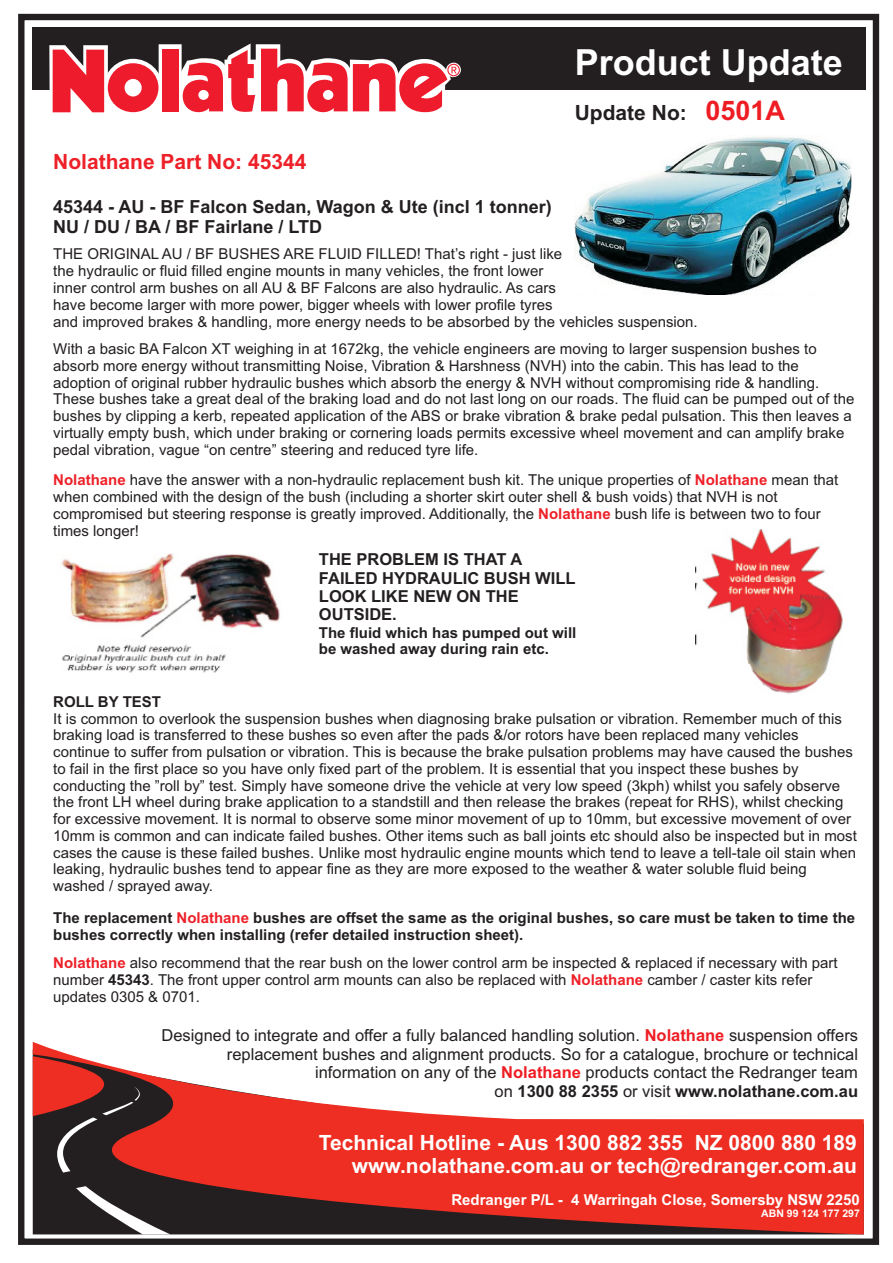
<style>
.page{position:relative;width:893px;height:1263px;background:#fff}
.page>*{position:absolute;margin:0;border:0;box-sizing:border-box;transform-origin:0 0}
.t1{font:700 36px "Arial";color:#fff}
.t2{font:700 27px "Arial";color:#ee1d23}
.t3{font:700 21px/23.4px "Arial";color:#fff;text-align:right}
.t4{font:700 21px "Arial";color:#ee2028}
.t5{font:700 21px "Arial";color:#231f20}
.t6{font:700 18px/20.1px "Arial";color:#231f20}
.t7{font:16.5px/18.5px "Arial";color:#231f20;text-align:right}
.t8{font:700 16.5px/18.5px "Arial";color:#231f20}
.t9{font:15px/16.8px "Arial";color:#231f20}
.t10{font:700 15px/16.8px "Arial";color:#231f20}
.t11{font:700 15px "Arial";color:#fff}
.t12{font:700 10.5px "Arial";color:#fff}
.s1{font-weight:700;color:#ee2028}
.s2{color:#ee2028}
.s3{font-weight:700}
.s4{font-weight:700;color:#ee1d23}
</style>
<div class="page">
<div style="left:18px;top:14px;width:861px;height:1231px;border:6px solid #231f20"></div>
<div style="left:32px;top:28px;width:833px;height:62px;background:#231f20"></div>
<svg style="left:49px;top:43px;width:411px;height:70px"></svg>
<svg style="left:18px;top:1042px;width:846px;height:192px;fill:#ee2e22"></svg>
<svg style="left:57px;top:1086px;width:113px;height:148px;background:#593332"></svg>
<img style="left:574px;top:135px;width:277px;height:160px">
<img style="left:61px;top:553px;width:219px;height:120px">
<img style="left:695px;top:530px;width:148px;height:164px">
<h1 class="t1" style="left:575px;top:48px;width:270px">Product Update</h1>
<h3 class="t5" style="left:575px;top:105px;width:113px">Update No:</h3>
<h2 class="t2" style="left:705px;top:101px;width:81px">0501A</h2>
<h3 class="t4" style="left:53px;top:154px;width:255px">Nolathane Part No: 45344</h3>
<p class="t6" style="left:53px;top:198px;width:500px">45344 - AU - BF Falcon Sedan, Wagon &amp; Ute (incl 1 tonner)<br>NU / DU / BA / BF Fairlane / LTD</p>
<p class="t9" style="left:53px;top:247px;width:646px">THE ORIGINAL AU / BF BUSHES ARE FLUID FILLED! That’s right - just like<br>the hydraulic or fluid filled engine mounts in many vehicles, the front lower<br>inner control arm bushes on all AU &amp; BF Falcons are also hydraulic. As cars<br>have become larger with more power, bigger wheels with lower profile tyres<br>and improved brakes &amp; handling, more energy needs to be absorbed by the vehicles suspension.</p>
<p class="t9" style="left:53px;top:342px;width:803px">With a basic BA Falcon XT weighing in at 1672kg, the vehicle engineers are moving to larger suspension bushes to absorb more energy without transmitting Noise, Vibration &amp; Harshness (NVH) into the cabin. This has lead to the adoption of original rubber hydraulic bushes which absorb the energy &amp; NVH without compromising ride &amp; handling.<br>These bushes take a great deal of the braking load and do not last long on our roads. The fluid can be pumped out of the bushes by clipping a kerb, repeated application of the ABS or brake vibration &amp; brake pedal pulsation. This then leaves a virtually empty bush, which under braking or cornering loads permits excessive wheel movement and can amplify brake pedal vibration, vague “on centre” steering and reduced tyre life.</p>
<p class="t9" style="left:53px;top:473px;width:787px"><span class="s1">Nolathane</span> have the answer with a non-hydraulic replacement bush kit. The unique properties of <span class="s1">Nolathane</span> mean that</p>
<p class="t9" style="left:53px;top:507px;width:769px">compromised but steering response is greatly improved. Additionally, the <span class="s1">Nolathane</span> bush life is between two to four</p>
<p class="t9" style="left:53px;top:490px;width:726px">when combined with the design of the bush (including a shorter skirt outer shell &amp; bush voids) that NVH is not</p>
<p class="t9" style="left:53px;top:523px;width:87px">times longer!</p>
<p class="t8" style="left:319px;top:552px;width:258px">THE PROBLEM IS THAT A<br>FAILED HYDRAULIC BUSH WILL<br>LOOK LIKE NEW ON THE<br>OUTSIDE.</p>
<p class="t10" style="left:319px;top:625px;width:259px">The fluid which has pumped out will be washed away during rain etc.</p>
<p class="t10" style="left:53px;top:694px;width:109px">ROLL BY TEST</p>
<p class="t9" style="left:53px;top:711px;width:805px">It is common to overlook the suspension bushes when diagnosing brake pulsation or vibration. Remember much of this braking load is transferred to these bushes so even after the pads &amp;/or rotors have been replaced many vehicles continue to suffer from pulsation or vibration. This is because the brake pulsation problems may have caused the bushes to fail in the first place so you have only fixed part of the problem. It is essential that you inspect these bushes by conducting the ”roll by” test. Simply have someone drive the vehicle at very low speed (3kph) whilst you safely observe the front LH wheel during brake application to a standstill and then release the brakes (repeat for RHS), whilst checking for excessive movement. It is normal to observe some minor movement of up to 10mm, but excessive movement of over 10mm is common and can indicate failed bushes. Other items such as ball joints etc should also be inspected but in most cases the cause is these failed bushes. Unlike most hydraulic engine mounts which tend to leave a tell-tale oil stain when leaking, hydraulic bushes tend to appear fine as they are more exposed to the weather &amp; water soluble fluid being washed / sprayed away.</p>
<p class="t10" style="left:53px;top:910px;width:803px">The replacement <span class="s2">Nolathane</span> bushes are offset the same as the original bushes, so care must be taken to time the bushes correctly when installing (refer detailed instruction sheet).</p>
<p class="t9" style="left:53px;top:956px;width:786px"><span class="s1">Nolathane</span> also recommend that the rear bush on the lower control arm be inspected &amp; replaced if necessary with part number <span class="s3">45343</span>. The front upper control arm mounts can also be replaced with <span class="s1">Nolathane</span> camber / caster kits refer updates 0305 &amp; 0701.</p>
<p class="t7" style="left:162px;top:1028px;width:698px">Designed to integrate and offer a fully balanced handling solution. <span class="s4">Nolathane</span> suspension offers replacement bushes and alignment products. So for a catalogue, brochure or technical information on any of the <span class="s4">Nolathane</span> products contact the Redranger team<br>on <span class="s3">1300 88 2355</span> or visit <span class="s3">www.nolathane.com.au</span></p>
<h3 class="t3" style="left:319px;top:1133px;width:540px">Technical Hotline - Aus 1300 882 355 NZ 0800 880 189 www.nolathane.com.au or tech@redranger.com.au</h3>
<p class="t11" style="left:451px;top:1194px;width:410px">Redranger P/L - 4 Warringah Close, Somersby NSW 2250</p>
<p class="t12" style="left:761px;top:1210px;width:100px">ABN 99 124 177 297</p>
</div>
